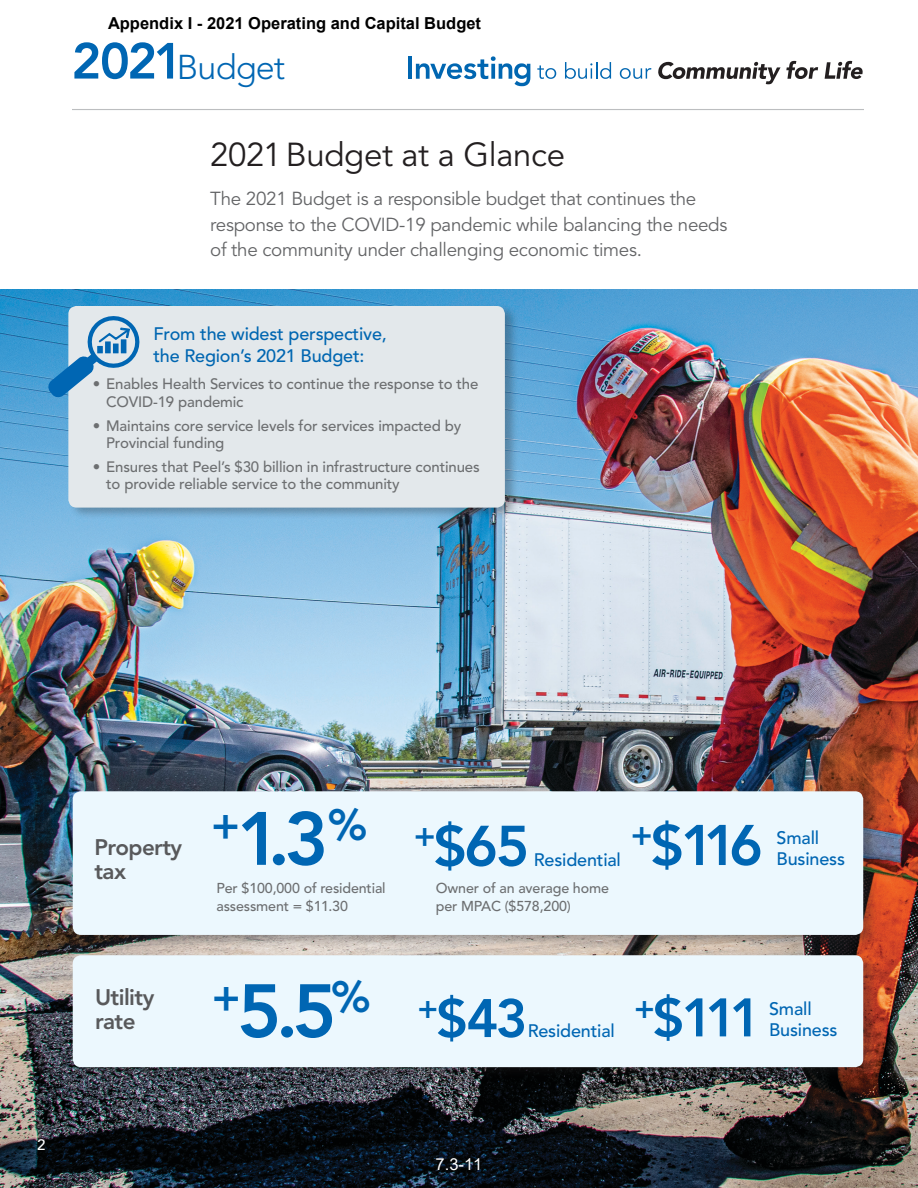
<style>
.page{position:relative;width:918px;height:1188px;background:#fff}
.page>*{position:absolute;margin:0;border:0;box-sizing:border-box;transform-origin:0 0}
.t1{font:800 74.7px "Avenir LT Std";color:#0066b3}
.t2{font:800 56.7px "Avenir LT Std";color:#0066b3}
.t3{font:800 53.7px "Avenir LT Std";color:#0066b3}
.t4{font:800 43.5px "Avenir LT Std";color:#0066b3}
.t5{font:300 34.2px "Avenir LT Std";letter-spacing:-.025em;color:#0066b3}
.t6{font:33px "Avenir LT Std";letter-spacing:-.01em;color:#231f20}
.t7{font:800 33px "Avenir LT Std";color:#0066b3}
.t8{font:800 22.35px "Avenir LT Std";letter-spacing:-.025em;color:#58595b}
.t9{font:18.75px/25.5px "Avenir LT Std";letter-spacing:-.015em;color:#636466}
.t10{font:500 18px "Avenir LT Std";letter-spacing:-.01em;color:#0066b3}
.t11{font:500 18px/22.5px "Avenir LT Std";letter-spacing:-.01em;color:#0066b1}
.t12{font:700 16.5px "Arial";color:#000}
.t13{font:16.5px "Arial";color:#fff}
.t14{font:500 15px/17.2px "Avenir LT Std";letter-spacing:-.01em;color:#6d6f71}
.t15{font:500 15px "Avenir LT Std";color:#fff}
.t16{font:500 14.25px "Avenir LT Std";letter-spacing:-.01em;color:#6d6f71}
.s1{font-weight:800;font-size:50.4px}
</style>
<div class="page">
<img style="left:0;top:290px;width:918px;height:898px">
<div style="left:72px;top:953px;width:806px;height:127px;background:#231f20;opacity:.3"></div>
<div style="left:73px;top:955px;width:790px;height:112px;background:#ecf8fe;border-radius:8px"></div>
<div style="left:72px;top:789px;width:806px;height:158px;background:#231f20;opacity:.3"></div>
<div style="left:73px;top:791px;width:790px;height:144px;background:#ecf8fe;border-radius:8px"></div>
<hr style="left:408px;top:57px;width:4px;height:22px;background:#0066b1">
<svg style="left:416px;top:56px;width:114px;height:30px"></svg>
<svg style="left:537px;top:65px;width:19px;height:14px"></svg>
<svg style="left:565px;top:62px;width:46px;height:17px"></svg>
<svg style="left:620px;top:68px;width:31px;height:11px"></svg>
<svg style="left:658px;top:61px;width:160px;height:23px"></svg>
<svg style="left:825px;top:61px;width:38px;height:18px"></svg>
<hr style="left:72px;top:109px;width:792px;height:1px;background:#bcbec0">
<div style="left:68px;top:303px;width:452px;height:217px;background:#231f20;opacity:.3"></div>
<div style="left:68px;top:306px;width:437px;height:202px;background:#e3e8eb;border-radius:8px"></div>
<svg style="left:48px;top:311px;width:92px;height:88px"></svg>
<p class="t12" style="left:108px;top:12px;width:375px">Appendix I - 2021 Operating and Capital Budget</p>
<p class="t5" style="left:71px;top:47px;width:215px"><span class="s1">2021</span>Budget</p>
<p class="t6" style="left:210px;top:135px;width:356px">2021 Budget at a Glance</p>
<p class="t9" style="left:210px;top:187px;width:519px">The 2021 Budget is a responsible budget that continues the response to the COVID-19 pandemic while balancing the needs of the community under challenging economic times.</p>
<p class="t11" style="left:153px;top:323px;width:235px">From the widest perspective, the Region’s 2021 Budget:</p>
<p class="t14" style="left:106px;top:376px;width:374px;text-indent:-13px">• Enables Health Services to continue the response to the<br>COVID-19 pandemic</p>
<p class="t14" style="left:106px;top:417px;width:357px;text-indent:-13px">• Maintains core service levels for services impacted by<br>Provincial funding</p>
<p class="t14" style="left:106px;top:459px;width:375px;text-indent:-13px">• Ensures that Peel’s $30 billion in infrastructure continues to provide reliable service to the community</p>
<p class="t15" style="left:37px;top:1136px;width:10px">2</p>
<p class="t8" style="left:94px;top:834px;width:89px">Property</p>
<p class="t8" style="left:94px;top:858px;width:33px">tax</p>
<p class="t8" style="left:95px;top:984px;width:61px">Utility</p>
<p class="t8" style="left:95px;top:1008px;width:42px">rate</p>
<p class="t1" style="left:211px;top:795px;width:157px"><sup>+</sup>1.3<sup>%</sup></p>
<p class="t16" style="left:217px;top:880px;width:171px">Per $100,000 of residential</p>
<p class="t16" style="left:217px;top:898px;width:133px">assessment = $11.30</p>
<p class="t4" style="left:331px;top:971px;width:41px">%</p>
<p class="t1" style="left:212px;top:967px;width:127px"><sup>+</sup>5.5</p>
<p class="t2" style="left:414px;top:813px;width:117px"><sup>+</sup>$65</p>
<p class="t10" style="left:534px;top:849px;width:89px">Residential</p>
<p class="t16" style="left:436px;top:880px;width:175px">Owner of an average home</p>
<p class="t16" style="left:436px;top:898px;width:136px">per MPAC ($578,200)</p>
<p class="t2" style="left:650px;top:812px;width:114px">$116</p>
<p class="t7" style="left:631px;top:815px;width:24px">+</p>
<p class="t10" style="left:777px;top:827px;width:44px">Small</p>
<p class="t10" style="left:777px;top:849px;width:70px">Business</p>
<p class="t3" style="left:418px;top:987px;width:111px"><sup>+</sup>$43</p>
<p class="t10" style="left:528px;top:1020px;width:89px">Residential</p>
<p class="t3" style="left:634px;top:986px;width:129px"><sup>+</sup>$111</p>
<p class="t10" style="left:769px;top:998px;width:44px">Small</p>
<p class="t10" style="left:769px;top:1020px;width:70px">Business</p>
<p class="t13" style="left:436px;top:1153px;width:48px">7.3-11</p>
</div>
